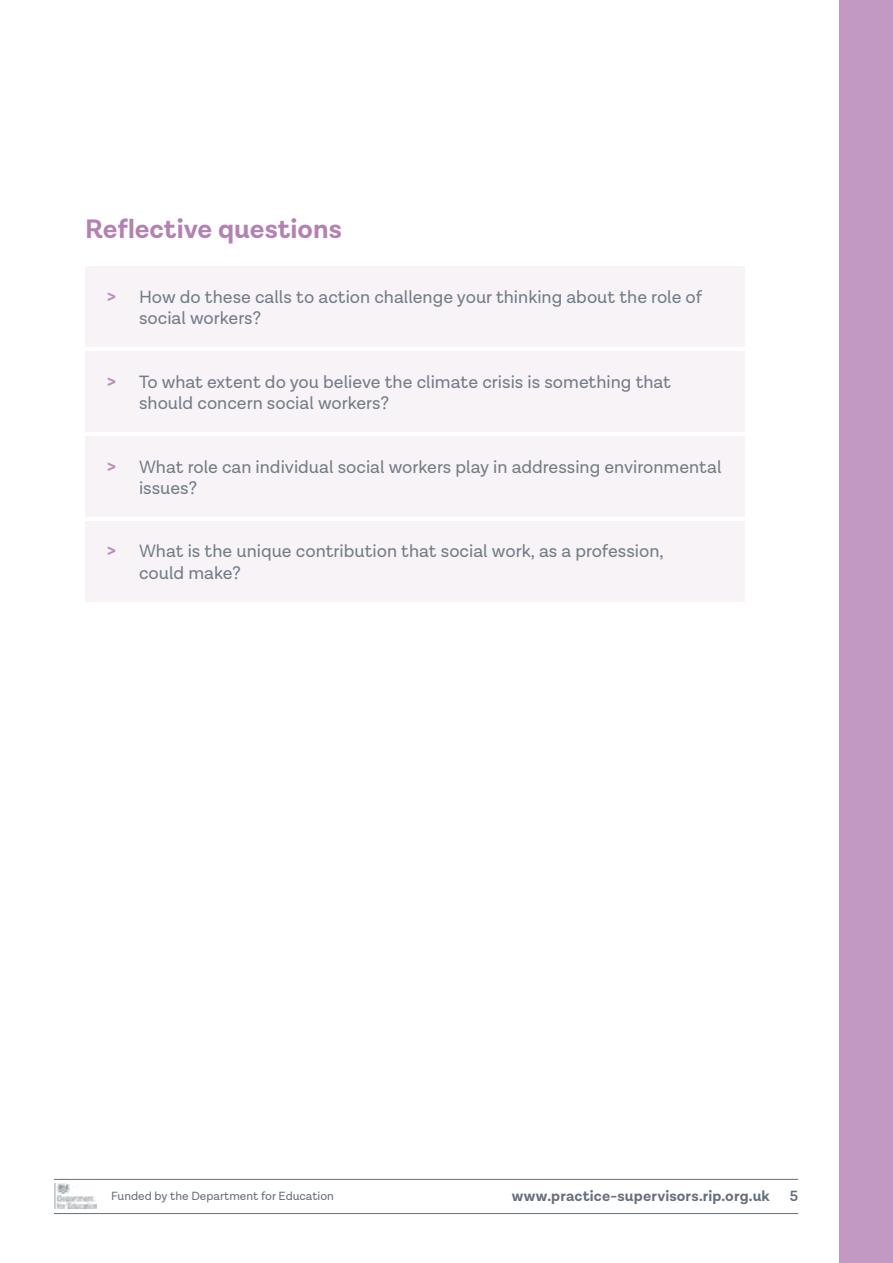
<style>
.page{position:relative;width:893px;height:1263px;background:#fff}
.page>*{position:absolute;margin:0;border:0;box-sizing:border-box;transform-origin:0 0}
.t1{font:700 27px "Lota Grotesque Alt 1";color:#b381b2}
.t2{font:18px/21.6px "Lota Grotesque Alt 1";color:#64707b}
.t3{font:700 15px "Lota Grotesque Alt 1";letter-spacing:.01em;color:#64707b}
.t4{font:600 15px "Lota Grotesque Alt 1";color:#64707b}
.t5{font:12px "Lota Grotesque Alt 1";color:#64707b}
.s1{font-weight:700;color:#b381b2}
</style>
<div class="page">
<div style="left:839px;top:0;width:54px;height:1263px;background:#c29ac1"></div>
<hr style="left:54px;top:1213px;width:744px;height:1px;background:#64707b">
<hr style="left:54px;top:1179px;width:744px;height:1px;background:#64707b">
<img style="left:54px;top:1183px;width:42px;height:25px">
<div style="left:85px;top:267px;width:659px;height:80px;background:#f7f3f7"></div>
<div style="left:85px;top:351px;width:659px;height:81px;background:#f7f3f7"></div>
<div style="left:85px;top:436px;width:659px;height:81px;background:#f7f3f7"></div>
<div style="left:85px;top:521px;width:659px;height:81px;background:#f7f3f7"></div>
<h1 class="t1" style="left:85px;top:214px;width:258px">Reflective questions</h1>
<p class="t2" style="left:139px;top:286px;width:565px;text-indent:-33px"><span class="s1">&gt;</span> How do these calls to action challenge your thinking about the role of social workers?</p>
<p class="t2" style="left:139px;top:371px;width:534px;text-indent:-33px"><span class="s1">&gt;</span> To what extent do you believe the climate crisis is something that should concern social workers?</p>
<p class="t2" style="left:139px;top:456px;width:584px;text-indent:-33px"><span class="s1">&gt;</span> What role can individual social workers play in addressing environmental issues?</p>
<p class="t2" style="left:139px;top:541px;width:526px;text-indent:-33px"><span class="s1">&gt;</span> What is the unique contribution that social work, as a profession, could make?</p>
<p class="t5" style="left:111px;top:1189px;width:224px">Funded by the Department for Education</p>
<p class="t3" style="left:512px;top:1187px;width:259px">www.practice-supervisors.rip.org.uk</p>
<p class="t4" style="left:790px;top:1187px;width:10px">5</p>
</div>
